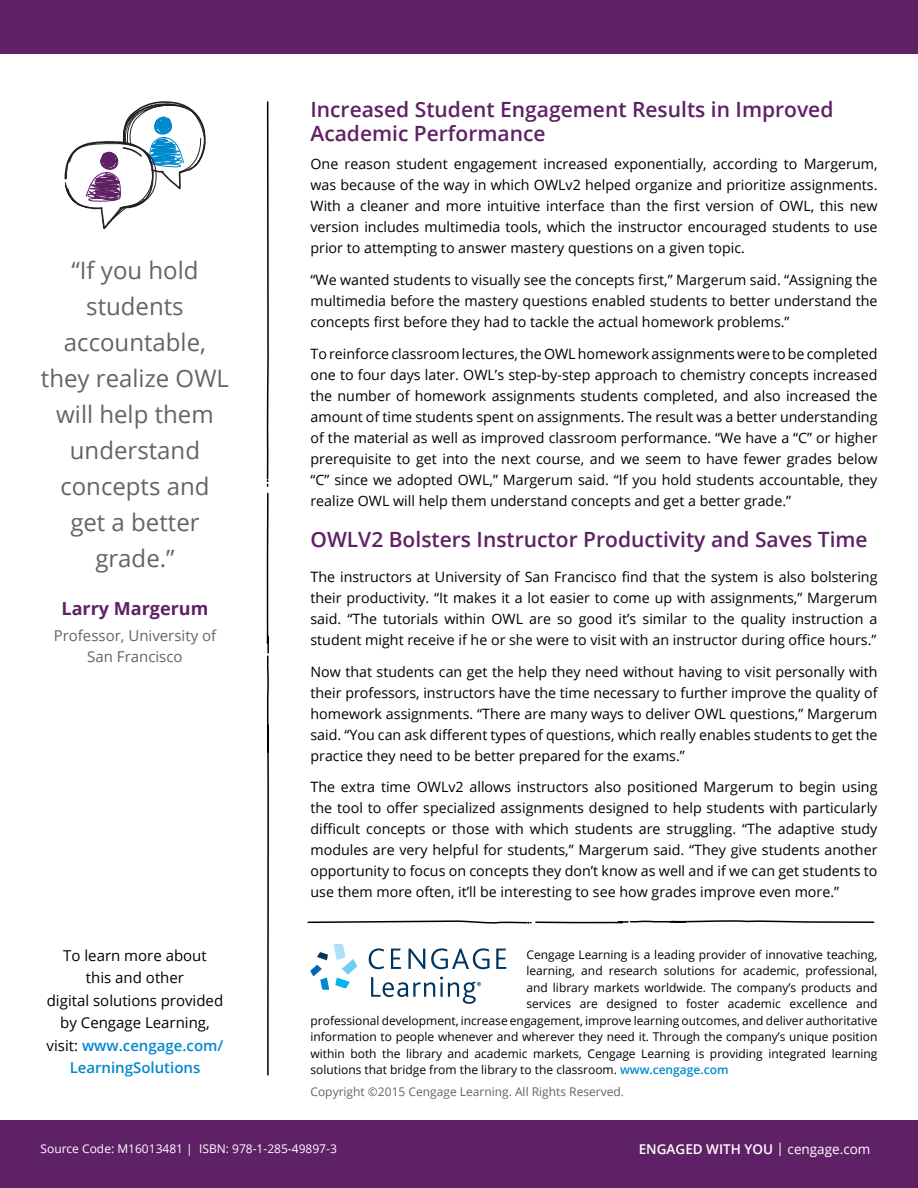
<style>
.page{position:relative;width:918px;height:1188px;background:#fff}
.page>*{position:absolute;margin:0;border:0;box-sizing:border-box;transform-origin:0 0}
.t1{font:24px/36px "Open Sans";color:#636466;text-align:center}
.t2{font:600 21px/24px "Open Sans";color:#5f2165}
.t3{font:700 18px "Open Sans";color:#5f2165}
.t4{font:15px/22.5px "Open Sans";color:#000;text-align:center}
.t5{font:15px/21px "Open Sans";color:#636466;text-align:center}
.t6{font:14.25px/21px "Open Sans";color:#000;text-align:justify}
.t7{font:600 13.5px "Open Sans";color:#fff}
.t8{font:12px "Open Sans";color:#000}
.t9{font:12px "Open Sans";color:#636466}
.t10{font:12px "Open Sans";color:#fff}
.s1{font-weight:600;color:#0089cf}
.s2{font-weight:400}
</style>
<div class="page">
<div style="left:0;top:0;width:918px;height:54px;background:#5f2165"></div>
<div style="left:0;top:1120px;width:918px;height:68px;background:#5f2165"></div>
<svg style="left:266px;top:101px;width:3px;height:975px"></svg>
<svg style="left:64px;top:101px;width:142px;height:129px"></svg>
<svg style="left:310px;top:944px;width:47px;height:46px"></svg>
<svg style="left:369px;top:948px;width:15px;height:21px"></svg>
<svg style="left:391px;top:949px;width:10px;height:20px"></svg>
<svg style="left:408px;top:949px;width:17px;height:20px"></svg>
<svg style="left:431px;top:948px;width:59px;height:21px"></svg>
<svg style="left:496px;top:949px;width:10px;height:20px"></svg>
<svg style="left:371px;top:977px;width:110px;height:27px"></svg>
<svg style="left:307px;top:920px;width:568px;height:4px"></svg>
<h1 class="t1" style="left:41px;top:251px;width:190px">“If you hold students accountable, they realize OWL will help them understand concepts and get a better grade.”</h1>
<p class="t3" style="left:62px;top:596px;width:148px">Larry Margerum</p>
<p class="t5" style="left:54px;top:625px;width:164px">Professor, University of<br>San Francisco</p>
<p class="t4" style="left:47px;top:944px;width:178px">To learn more about<br>this and other<br>digital solutions provided by Cengage Learning, visit: <span class="s1">www.cengage.com/<br>LearningSolutions</span></p>
<h2 class="t2" style="left:310px;top:97px;width:524px">Increased Student Engagement Results in Improved<br>Academic Performance</h2>
<p class="t6" style="left:310px;top:153px;width:569px">One reason student engagement increased exponentially, according to Margerum, was because of the way in which OWLv2 helped organize and prioritize assignments.<br>With a cleaner and more intuitive interface than the first version of OWL, this new version includes multimedia tools, which the instructor encouraged students to use prior to attempting to answer mastery questions on a given topic.</p>
<p class="t6" style="left:310px;top:269px;width:569px">“We wanted students to visually see the concepts first,” Margerum said. “Assigning the multimedia before the mastery questions enabled students to better understand the concepts first before they had to tackle the actual homework problems.”</p>
<p class="t6" style="left:310px;top:343px;width:569px">To reinforce classroom lectures, the OWL homework assignments were to be completed one to four days later. OWL’s step-by-step approach to chemistry concepts increased the number of homework assignments students completed, and also increased the amount of time students spent on assignments. The result was a better understanding of the material as well as improved classroom performance. “We have a “C” or higher prerequisite to get into the next course, and we seem to have fewer grades below “C” since we adopted OWL,” Margerum said. “If you hold students accountable, they realize OWL will help them understand concepts and get a better grade.”</p>
<h2 class="t2" style="left:310px;top:527px;width:559px">OWLV2 Bolsters Instructor Productivity and Saves Time</h2>
<p class="t6" style="left:310px;top:566px;width:569px">The instructors at University of San Francisco find that the system is also bolstering their productivity. “It makes it a lot easier to come up with assignments,” Margerum said. “The tutorials within OWL are so good it’s similar to the quality instruction a student might receive if he or she were to visit with an instructor during office hours.”</p>
<p class="t6" style="left:310px;top:661px;width:569px">Now that students can get the help they need without having to visit personally with their professors, instructors have the time necessary to further improve the quality of homework assignments. “There are many ways to deliver OWL questions,” Margerum said. “You can ask different types of questions, which really enables students to get the practice they need to be better prepared for the exams.”</p>
<p class="t6" style="left:310px;top:776px;width:569px">The extra time OWLv2 allows instructors also positioned Margerum to begin using the tool to offer specialized assignments designed to help students with particularly difficult concepts or those with which students are struggling. “The adaptive study modules are very helpful for students,” Margerum said. “They give students another opportunity to focus on concepts they don’t know as well and if we can get students to use them more often, it’ll be interesting to see how grades improve even more.”</p>
<p class="t8" style="left:527px;top:946px;width:352px">Cengage Learning is a leading provider of innovative teaching,</p>
<p class="t8" style="left:527px;top:962px;width:352px">learning, and research solutions for academic, professional,</p>
<p class="t8" style="left:527px;top:979px;width:352px">and library markets worldwide. The company’s products and</p>
<p class="t8" style="left:527px;top:995px;width:352px">services are designed to foster academic excellence and</p>
<p class="t8" style="left:311px;top:1012px;width:569px">professional development, increase engagement, improve learning outcomes, and deliver authoritative</p>
<p class="t8" style="left:311px;top:1028px;width:569px">information to people whenever and wherever they need it. Through the company’s unique position</p>
<p class="t8" style="left:311px;top:1045px;width:569px">within both the library and academic markets, Cengage Learning is providing integrated learning</p>
<p class="t8" style="left:311px;top:1061px;width:420px">solutions that bridge from the library to the classroom. <span class="s1">www.cengage.com</span></p>
<p class="t9" style="left:311px;top:1083px;width:315px">Copyright ©2015 Cengage Learning. All Rights Reserved.</p>
<p class="t10" style="left:40px;top:1140px;width:298px">Source Code: M16013481 | ISBN: 978-1-285-49897-3</p>
<p class="t7" style="left:639px;top:1140px;width:233px">ENGAGED WITH YOU <span class="s2">| cengage.com</span></p>
</div>
